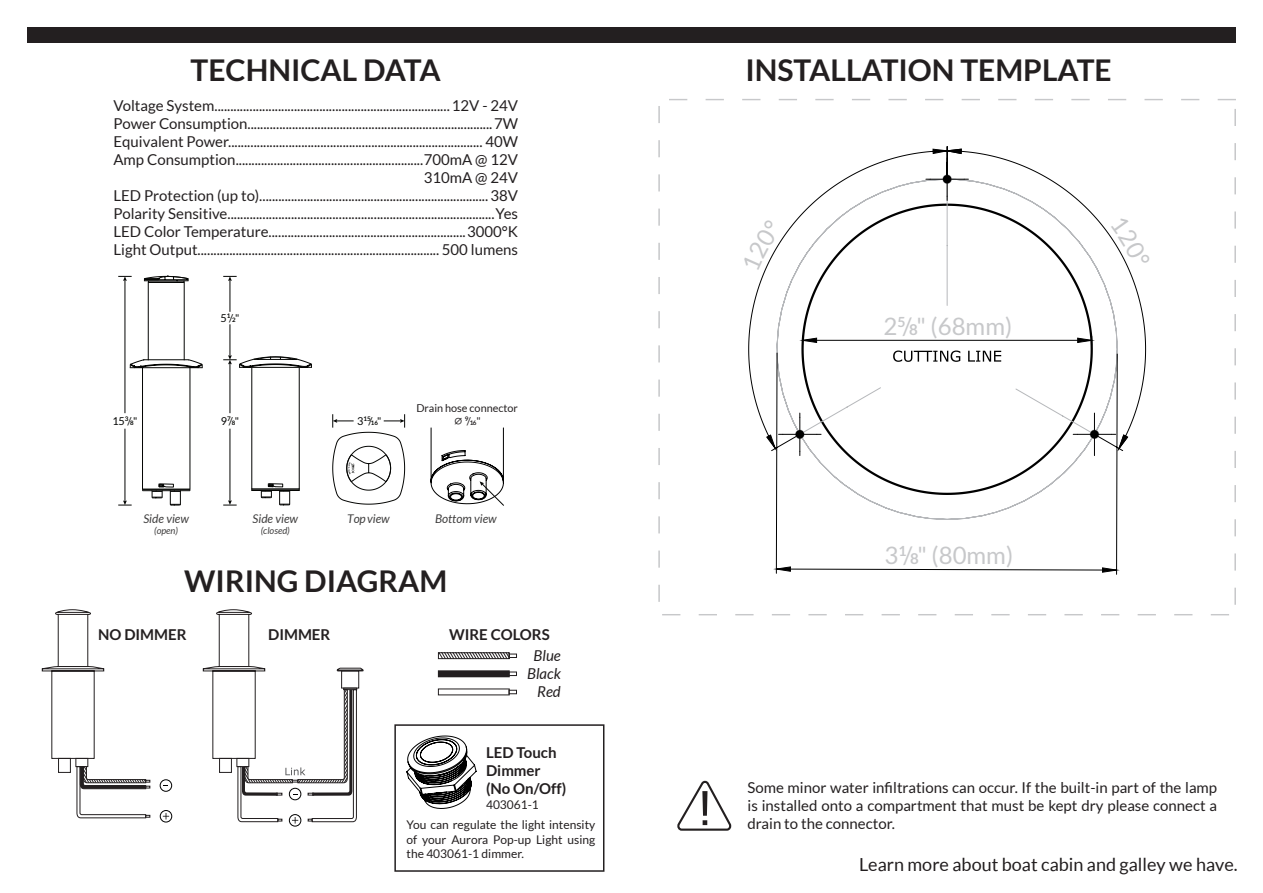
<style>
.page{position:relative;width:1263px;height:893px;background:#fff}
.page>*{position:absolute;margin:0;border:0;box-sizing:border-box;transform-origin:0 0}
.t1{font:700 30px "Lato";color:#231f20}
.t2{font:24px "Lato";color:#c7c8ca}
.t3{font:18px "Lato";color:#221e1f}
.t4{font:15px/18px "Lato";color:#231f20;text-align:right}
.t5{font:700 15px/18px "Lato";color:#231f20}
.t6{font:italic 15px/18px "Lato";color:#231f20;text-align:right}
.t7{font:12px/14.4px "Lato";color:#231f20;text-align:justify}
.t8{font:italic 12px "Lato";color:#403f3f}
.t9{font:10.8px "Lato";color:#040503}
.t10{font:10.8px "Lato";color:#231f20}
.t11{font:italic 9.45px "Lato";color:#403f3f}
.t12{font:700 6.3px "Lato";color:#231f20}
.t13{font:700 6.3px "Lato";color:#040503}
.s1{font-weight:700;font-size:6.15px}
.s2{font-weight:400;font-size:10.8px}
.s3{font-weight:700;font-size:15px}
</style>
<div class="page">
<div style="left:27px;top:27px;width:1209px;height:15px;background:#231f20"></div>
<svg style="left:771px;top:146px;width:353px;height:429px"></svg>
<svg style="left:767px;top:149px;width:179px;height:299px"></svg>
<svg style="left:776px;top:567px;width:340px;height:5px"></svg>
<svg style="left:1218px;top:99px;width:18px;height:1px"></svg>
<svg style="left:1181px;top:99px;width:18px;height:1px"></svg>
<svg style="left:1144px;top:99px;width:19px;height:1px"></svg>
<svg style="left:1108px;top:99px;width:18px;height:1px"></svg>
<svg style="left:1071px;top:99px;width:19px;height:1px"></svg>
<svg style="left:1035px;top:99px;width:18px;height:1px"></svg>
<svg style="left:998px;top:99px;width:18px;height:1px"></svg>
<svg style="left:962px;top:99px;width:18px;height:1px"></svg>
<svg style="left:925px;top:99px;width:18px;height:1px"></svg>
<svg style="left:888px;top:99px;width:19px;height:1px"></svg>
<svg style="left:852px;top:99px;width:18px;height:1px"></svg>
<svg style="left:815px;top:99px;width:19px;height:1px"></svg>
<svg style="left:779px;top:99px;width:18px;height:1px"></svg>
<svg style="left:742px;top:99px;width:18px;height:1px"></svg>
<svg style="left:706px;top:99px;width:18px;height:1px"></svg>
<svg style="left:669px;top:99px;width:18px;height:1px"></svg>
<svg style="left:658px;top:106px;width:2px;height:17px"></svg>
<svg style="left:658px;top:140px;width:2px;height:17px"></svg>
<svg style="left:658px;top:174px;width:2px;height:17px"></svg>
<svg style="left:658px;top:209px;width:2px;height:17px"></svg>
<svg style="left:658px;top:243px;width:2px;height:17px"></svg>
<svg style="left:658px;top:277px;width:2px;height:17px"></svg>
<svg style="left:658px;top:311px;width:2px;height:17px"></svg>
<svg style="left:658px;top:345px;width:2px;height:17px"></svg>
<svg style="left:658px;top:380px;width:2px;height:17px"></svg>
<svg style="left:658px;top:414px;width:2px;height:17px"></svg>
<svg style="left:658px;top:448px;width:2px;height:17px"></svg>
<svg style="left:658px;top:482px;width:2px;height:17px"></svg>
<svg style="left:658px;top:516px;width:2px;height:17px"></svg>
<svg style="left:658px;top:551px;width:2px;height:17px"></svg>
<svg style="left:658px;top:585px;width:2px;height:17px"></svg>
<svg style="left:662px;top:614px;width:18px;height:1px"></svg>
<svg style="left:699px;top:614px;width:18px;height:1px"></svg>
<svg style="left:735px;top:614px;width:18px;height:1px"></svg>
<svg style="left:772px;top:614px;width:18px;height:1px"></svg>
<svg style="left:808px;top:614px;width:19px;height:1px"></svg>
<svg style="left:845px;top:614px;width:18px;height:1px"></svg>
<svg style="left:881px;top:614px;width:19px;height:1px"></svg>
<svg style="left:918px;top:614px;width:18px;height:1px"></svg>
<svg style="left:955px;top:614px;width:18px;height:1px"></svg>
<svg style="left:991px;top:614px;width:18px;height:1px"></svg>
<svg style="left:1028px;top:614px;width:18px;height:1px"></svg>
<svg style="left:1064px;top:614px;width:19px;height:1px"></svg>
<svg style="left:1101px;top:614px;width:18px;height:1px"></svg>
<svg style="left:1138px;top:614px;width:18px;height:1px"></svg>
<svg style="left:1174px;top:614px;width:18px;height:1px"></svg>
<svg style="left:1211px;top:614px;width:18px;height:1px"></svg>
<svg style="left:1234px;top:588px;width:2px;height:17px"></svg>
<svg style="left:1234px;top:553px;width:2px;height:18px"></svg>
<svg style="left:1234px;top:519px;width:2px;height:17px"></svg>
<svg style="left:1234px;top:485px;width:2px;height:17px"></svg>
<svg style="left:1234px;top:451px;width:2px;height:17px"></svg>
<svg style="left:1234px;top:417px;width:2px;height:17px"></svg>
<svg style="left:1234px;top:382px;width:2px;height:18px"></svg>
<svg style="left:1234px;top:348px;width:2px;height:17px"></svg>
<svg style="left:1234px;top:314px;width:2px;height:17px"></svg>
<svg style="left:1234px;top:280px;width:2px;height:17px"></svg>
<svg style="left:1234px;top:246px;width:2px;height:17px"></svg>
<svg style="left:1234px;top:211px;width:2px;height:18px"></svg>
<svg style="left:1234px;top:177px;width:2px;height:17px"></svg>
<svg style="left:1234px;top:143px;width:2px;height:17px"></svg>
<svg style="left:1234px;top:109px;width:2px;height:17px"></svg>
<svg style="left:946px;top:148px;width:183px;height:302px"></svg>
<svg style="left:118px;top:276px;width:194px;height:230px"></svg>
<svg style="left:431px;top:427px;width:73px;height:79px"></svg>
<div style="left:289px;top:814px;width:12px;height:12px;border:1px solid #000;border-radius:50%"></div>
<svg style="left:203px;top:609px;width:161px;height:214px"></svg>
<svg style="left:163px;top:813px;width:6px;height:6px"></svg>
<div style="left:160px;top:810px;width:12px;height:12px;border:1px solid #000;border-radius:50%"></div>
<div style="left:160px;top:779px;width:12px;height:12px;border:1px solid #000;border-radius:50%"></div>
<svg style="left:42px;top:609px;width:108px;height:209px"></svg>
<div style="left:76px;top:758px;width:12px;height:9px;border:1px solid #231f20"></div>
<div style="left:394px;top:724px;width:210px;height:148px;border:2px solid #231f20"></div>
<svg style="left:406px;top:735px;width:71px;height:74px"></svg>
<svg style="left:677px;top:780px;width:55px;height:51px"></svg>
<svg style="left:438px;top:652px;width:79px;height:7px"></svg>
<div style="left:439px;top:671px;width:70px;height:6px;background:#231f20"></div>
<div style="left:438px;top:670px;width:72px;height:7px;border:1px solid #231f20"></div>
<svg style="left:509px;top:672px;width:8px;height:4px"></svg>
<svg style="left:509px;top:690px;width:8px;height:4px"></svg>
<svg style="left:764px;top:219px;width:12px;height:52px"></svg>
<svg style="left:1110px;top:216px;width:19px;height:48px"></svg>
<svg style="left:332px;top:414px;width:73px;height:90px"></svg>
<h1 class="t1" style="left:191px;top:53px;width:252px">TECHNICAL DATA</h1>
<p class="t4" style="left:113px;top:96px;width:406px">Voltage System..........................................................................12V - 24V Power Consumption.............................................................................7W Equivalent Power................................................................................ 40W Amp Consumption...........................................................700mA @ 12V 310mA @ 24V<br>LED Protection (up to)........................................................................38V Polarity Sensitive....................................................................................Yes LED Color Temperature..............................................................3000°K Light Output............................................................................ 500 lumens</p>
<p class="t9" style="left:112px;top:415px;width:27px">15<sup>3</sup>/<span class="s1">8</span>"</p>
<p class="t9" style="left:220px;top:312px;width:20px">5<sup>1</sup>/<span class="s1">2</span>"</p>
<p class="t13" style="left:357px;top:415px;width:15px"><span class="s2">3</span>15</p>
<p class="t9" style="left:221px;top:415px;width:20px">9 <sup>7</sup>/<span class="s1">8</span>"</p>
<p class="t9" style="left:369px;top:415px;width:14px">/<span class="s1">16</span>"</p>
<p class="t10" style="left:416px;top:402px;width:103px">Drain hose connector</p>
<p class="t12" style="left:454px;top:419px;width:29px">⌀ 9<span class="s2">/</span>16<span class="s2">"</span></p>
<p class="t8" style="left:143px;top:512px;width:47px">Side view</p>
<p class="t11" style="left:154px;top:525px;width:26px">(open)</p>
<p class="t8" style="left:253px;top:512px;width:47px">Side view</p>
<p class="t11" style="left:261px;top:525px;width:31px">(closed)</p>
<p class="t8" style="left:347px;top:512px;width:44px">Top view</p>
<p class="t8" style="left:435px;top:512px;width:63px">Bottom view</p>
<h1 class="t1" style="left:184px;top:564px;width:264px">WIRING DIAGRAM</h1>
<p class="t5" style="left:98px;top:625px;width:90px">NO DIMMER</p>
<p class="t5" style="left:268px;top:625px;width:64px">DIMMER</p>
<p class="t5" style="left:449px;top:625px;width:102px">WIRE COLORS</p>
<p class="t6" style="left:527px;top:647px;width:35px">Blue<br>Black<br>Red</p>
<p class="t5" style="left:486px;top:744px;width:82px">LED Touch<br>Dimmer (No On/Off)</p>
<p class="t7" style="left:486px;top:797px;width:54px">403061-1</p>
<p class="t7" style="left:407px;top:817px;width:190px">You can regulate the light intensity of your Aurora Pop-up Light using the 403061-1 dimmer.</p>
<h1 class="t1" style="left:745px;top:53px;width:368px">INSTALLATION TEMPLATE</h1>
<h2 class="t2" style="left:883px;top:313px;width:130px">2<sup>5</sup>/<span class="s3">8</span>" (68mm)</h2>
<h2 class="t2" style="left:884px;top:542px;width:130px">3<sup>1</sup>/<span class="s3">8</span>" (80mm)</h2>
<p class="t4" style="left:747px;top:778px;width:471px;text-align:justify">Some minor water infiltrations can occur. If the built-in part of the lamp is installed onto a compartment that must be kept dry please connect a drain to the connector.</p>
<p class="t3" style="left:859px;top:854px;width:380px">Learn more about boat cabin and galley we have.</p>
</div>
